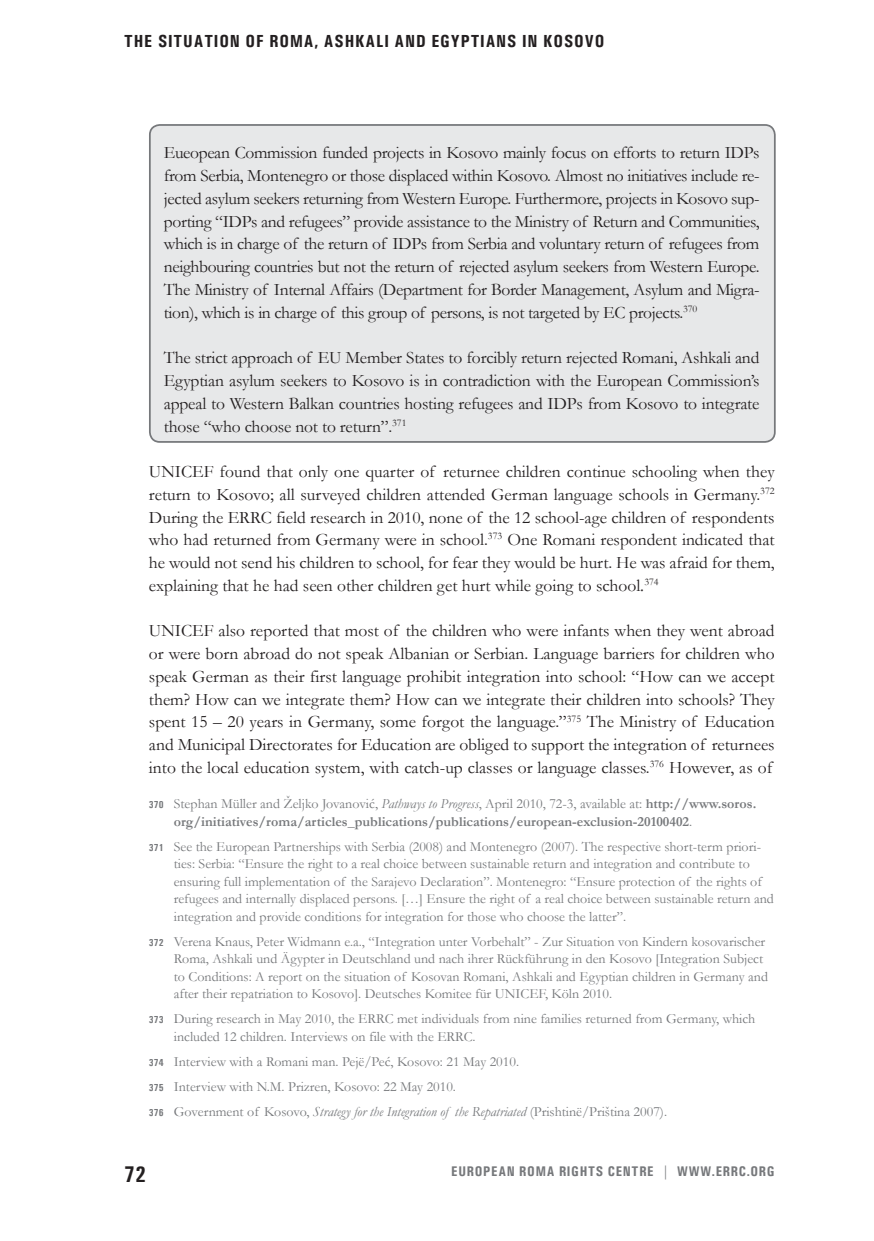
<style>
.page{position:relative;width:874px;height:1241px;background:#fff}
.page>*{position:absolute;margin:0;border:0;box-sizing:border-box;transform-origin:0 0}
.t1{font:700 condensed 22.75px "Univers";color:#231f20}
.t2{font:17.5px/22.8px "Garamond";letter-spacing:-.01em;color:#231f20;text-align:justify}
.t3{font:700 condensed 17.5px "Univers";letter-spacing:.05em;color:#231f20}
.t4{font:14px/17.5px "Garamond";color:#76787b}
.t5{font:700 14px/17.5px "Garamond";color:#76787b}
.t6{font:700 condensed 14px "Univers";letter-spacing:.05em;color:#76787b}
.s1{font-style:italic}
.s2{font-family:"Univers";font-stretch:condensed;font-size:10.15px}
.s3{font-weight:400}
.s4{font-weight:400;font-style:italic}
.s5{font-family:"Univers";font-weight:700;font-stretch:condensed;font-size:10.15px}
</style>
<div class="page">
<div style="left:150px;top:125px;width:624px;height:317px;background:#e7e8e9;border-radius:10px"></div>
<div style="left:149px;top:124px;width:626px;height:319px;border:2px solid #76787b;border-radius:10px"></div>
<p class="t3" style="left:124px;top:30px;width:211px">THE SITUATION OF ROMA, ASHK</p>
<p class="t3" style="left:365px;top:30px;width:240px">ALI AND EGYPTIANS IN KOSOVO</p>
<p class="t2" style="left:164px;top:141px;width:597px">Eueopean Commission funded projects in Kosovo mainly focus on efforts to return IDPs from Serbia, Montenegro or those displaced within Kosovo. Almost no initiatives include re&shy;jected asylum seekers returning from Western Europe. Furthermore, projects in Kosovo sup&shy;porting “IDPs and refugees” provide assistance to the Ministry of Return and Communities, which is in charge of the return of IDPs from Serbia and voluntary return of refugees from neighbouring countries but not the return of rejected asylum seekers from Western Europe.<br>The Ministry of Internal Affairs (Department for Border Management, Asylum and Migra&shy;tion), which is in charge of this group of persons, is not targeted by EC projects.<sup>370</sup></p>
<p class="t2" style="left:164px;top:346px;width:597px">The strict approach of EU Member States to forcibly return rejected Romani, Ashkali and Egyptian asylum seekers to Kosovo is in contradiction with the European Commission’s appeal to Western Balkan countries hosting refugees and IDPs from Kosovo to integrate those “who choose not to return”.<sup>371</sup></p>
<p class="t2" style="left:149px;top:459px;width:627px">UNICEF found that only one quarter of returnee children continue schooling when they return to Kosovo; all surveyed children attended German language schools in Germany.<sup>372<br></sup>During the ERRC field research in 2010, none of the 12 school-age children of respondents who had returned from Germany were in school.<sup>373</sup> One Romani respondent indicated that he would not send his children to school, for fear they would be hurt. He was afraid for them, explaining that he had seen other children get hurt while going to school<span class="s1">.</span><sup>374</sup></p>
<p class="t2" style="left:149px;top:619px;width:627px">UNICEF also reported that most of the children who were infants when they went abroad or were born abroad do not speak Albanian or Serbian. Language barriers for children who speak German as their first language prohibit integration into school: “How can we accept them? How can we integrate them? How can we integrate their children into schools? They spent 15 – 20 years in Germany, some forgot the language.”<sup>375</sup> The Ministry of Education and Municipal Directorates for Education are obliged to support the integration of returnees into the local education system, with catch-up classes or language classes.<sup>376</sup> However, as of</p>
<p class="t5" style="left:174px;top:795px;width:583px;text-indent:-25px"><span class="s2">370</span> <span class="s3">Stephan Müller and Željko Jovanović,</span> <span class="s4">Pathways to Progress</span><span class="s3">, April 2010, 72-3, available at:</span> http://www.soros. org/initiatives/roma/articles_publications/publications/european-exclusion-20100402<span class="s3">.</span></p>
<p class="t4" style="left:174px;top:837px;width:601px;text-indent:-25px"><span class="s5">371</span> See the European Partnerships with Serbia (2008) and Montenegro (2007). The respective short-term priori&shy;ties: Serbia: “Ensure the right to a real choice between sustainable return and integration and contribute to ensuring full implementation of the Sarajevo Declaration”. Montenegro: “Ensure protection of the rights of refugees and internally displaced persons. […] Ensure the right of a real choice between sustainable return and integration and provide conditions for integration for those who choose the latter”.</p>
<p class="t4" style="left:174px;top:932px;width:595px;text-indent:-25px"><span class="s5">372</span> Verena Knaus, Peter Widmann e.a., “Integration unter Vorbehalt” - Zur Situation von Kindern kosovarischer Roma, Ashkali und Ägypter in Deutschland und nach ihrer Rückführung in den Kosovo [Integration Subject to Conditions: A report on the situation of Kosovan Romani, Ashkali and Egyptian children in Germany and after their repatriation to Kosovo]. Deutsches Komitee für UNICEF, Köln 2010.</p>
<p class="t4" style="left:174px;top:1009px;width:582px;text-indent:-25px"><span class="s5">373</span> During research in May 2010, the ERRC met individuals from nine families returned from Germany, which included 12 children. Interviews on file with the ERRC.</p>
<p class="t4" style="left:149px;top:1048px;width:519px;line-height:25px"><span class="s5">374</span> Interview with a Romani man. Pejë/Peć, Kosovo: 21 May 2010.<br><span class="s5">375</span> Interview with N.M. Prizren, Kosovo: 22 May 2010.<br><span class="s5">376</span> Government of Kosovo, <span class="s1">Strategy for the Integration of the Repatriated</span> (Prishtinë/Priština 2007).</p>
<h1 class="t1" style="left:124px;top:1159px;width:23px">72</h1>
<p class="t6" style="left:451px;top:1162px;width:325px">EUROPEAN ROMA RIGHTS CENTRE | WWW.ERRC.ORG</p>
</div>
